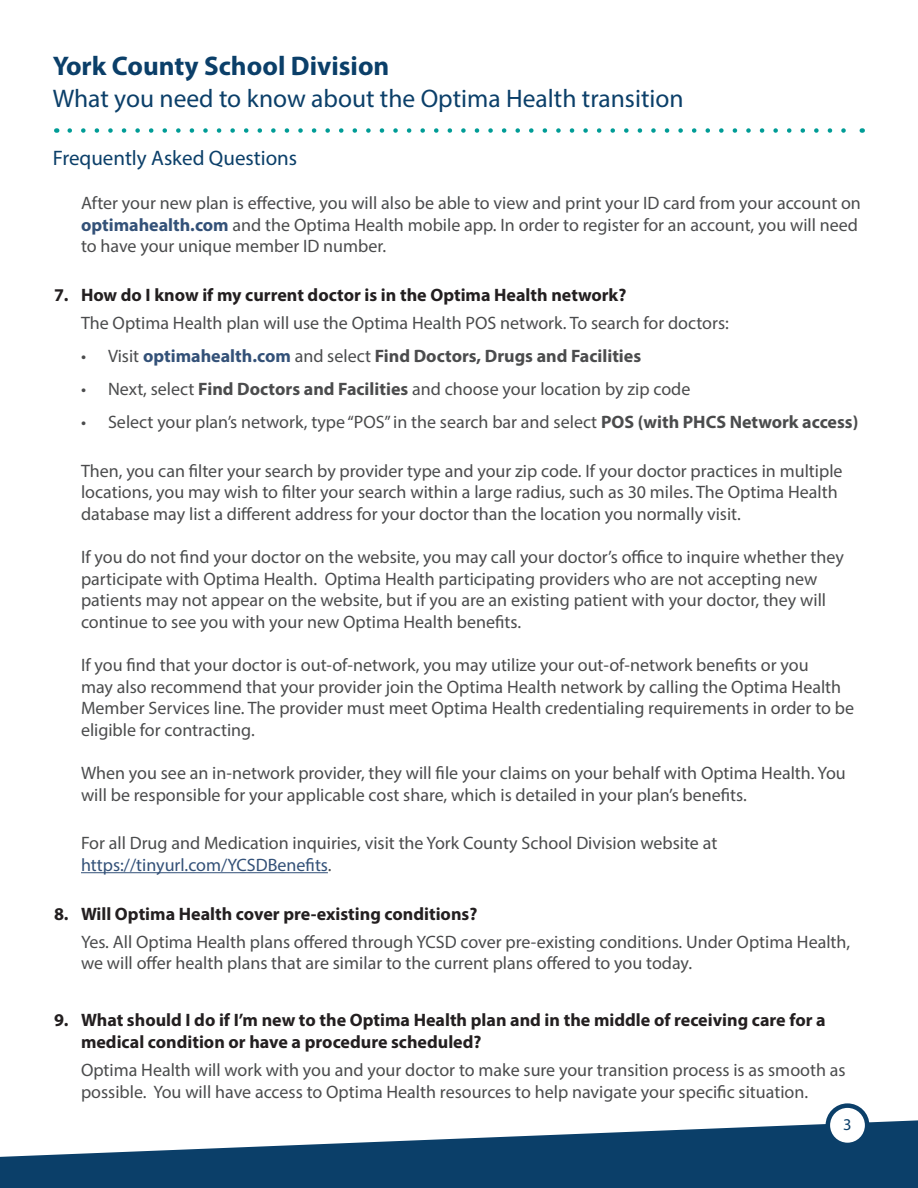
<style>
.page{position:relative;width:918px;height:1188px;background:#fff}
.page>*{position:absolute;margin:0;border:0;box-sizing:border-box;transform-origin:0 0}
.t1{font:700 27px "Myriad Pro";color:#0b3f69}
.t2{font:25.5px "Myriad Pro";color:#0b3f69}
.t3{font:21px "Myriad Pro";color:#0b3f69}
.t4{font:18px/21.6px "Myriad Pro";color:#4b4c4d}
.t5{font:700 18px/21.6px "Myriad Pro";color:#231f20}
.t6{font:700 18px "Myriad Pro";color:#4b4c4d}
.t7{font:16.5px "Myriad Pro";color:#0b3f69}
.s1{font-weight:700;color:#335178}
.s2{font-weight:400}
.s3{color:#335178}
.s4{font-weight:700}
</style>
<div class="page">
<svg style="left:70px;top:128px;width:776px;height:5px"></svg>
<hr style="left:81px;top:872px;width:247px;height:1px;background:#335178">
<svg style="left:0;top:1120px;width:918px;height:68px;fill:#0b3f69"></svg>
<div style="left:828px;top:1106px;width:39px;height:39px;background:#fff;border-radius:50%"></div>
<div style="left:826px;top:1103px;width:43px;height:44px;border:4px solid #0b3f69;border-radius:50%"></div>
<p class="t1" style="left:53px;top:48px;width:338px">York County School Division</p>
<p class="t2" style="left:53px;top:83px;width:632px">What you need to know about the Optima Health transition</p>
<p class="t3" style="left:53px;top:145px;width:246px">Frequently Asked Questions</p>
<p class="t4" style="left:81px;top:192px;width:781px">After your new plan is effective, you will also be able to view and print your ID card from your account on <span class="s1">optimahealth.com</span> and the Optima Health mobile app. In order to register for an account, you will need to have your unique member ID number.</p>
<p class="t5" style="left:54px;top:283px;width:574px">7. How do I know if my current doctor is in the Optima Health network?</p>
<p class="t4" style="left:81px;top:312px;width:649px">The Optima Health plan will use the Optima Health POS network. To search for doctors:</p>
<p class="t6" style="left:81px;top:344px;width:562px"><span class="s2">• Visit</span> <span class="s3">optimahealth.com</span> <span class="s2">and select</span> Find Doctors, Drugs and Facilities</p>
<p class="t4" style="left:81px;top:378px;width:611px">• Next, select <span class="s4">Find Doctors and Facilities</span> and choose your location by zip code</p>
<p class="t4" style="left:81px;top:411px;width:779px">• Select your plan’s network, type “POS” in the search bar and select <span class="s4">POS (with PHCS Network access)</span></p>
<p class="t4" style="left:81px;top:460px;width:763px">Then, you can filter your search by provider type and your zip code. If your doctor practices in multiple locations, you may wish to filter your search within a large radius, such as 30 miles. The Optima Health database may list a different address for your doctor than the location you normally visit.</p>
<p class="t4" style="left:81px;top:546px;width:764px">If you do not find your doctor on the website, you may call your doctor’s office to inquire whether they participate with Optima Health. Optima Health participating providers who are not accepting new patients may not appear on the website, but if you are an existing patient with your doctor, they will continue to see you with your new Optima Health benefits.</p>
<p class="t4" style="left:81px;top:654px;width:775px">If you find that your doctor is out-of-network, you may utilize your out-of-network benefits or you<br>may also recommend that your provider join the Optima Health network by calling the Optima Health Member Services line. The provider must meet Optima Health credentialing requirements in order to be eligible for contracting.</p>
<p class="t4" style="left:81px;top:762px;width:766px">When you see an in-network provider, they will file your claims on your behalf with Optima Health. You will be responsible for your applicable cost share, which is detailed in your plan’s benefits.</p>
<p class="t4" style="left:81px;top:832px;width:638px">For all Drug and Medication inquiries, visit the York County School Division website at <span class="s3">https://tinyurl.com/YCSDBenefits</span>.</p>
<p class="t5" style="left:54px;top:902px;width:425px">8. Will Optima Health cover pre-existing conditions?</p>
<p class="t4" style="left:81px;top:931px;width:771px">Yes. All Optima Health plans offered through YCSD cover pre-existing conditions. Under Optima Health, we will offer health plans that are similar to the current plans offered to you today.</p>
<p class="t5" style="left:81px;top:1009px;width:746px;text-indent:-27px">9. What should I do if I’m new to the Optima Health plan and in the middle of receiving care for a medical condition or have a procedure scheduled?</p>
<p class="t4" style="left:81px;top:1059px;width:766px">Optima Health will work with you and your doctor to make sure your transition process is as smooth as possible. You will have access to Optima Health resources to help navigate your specific situation.</p>
<p class="t7" style="left:843px;top:1114px;width:10px">3</p>
</div>
